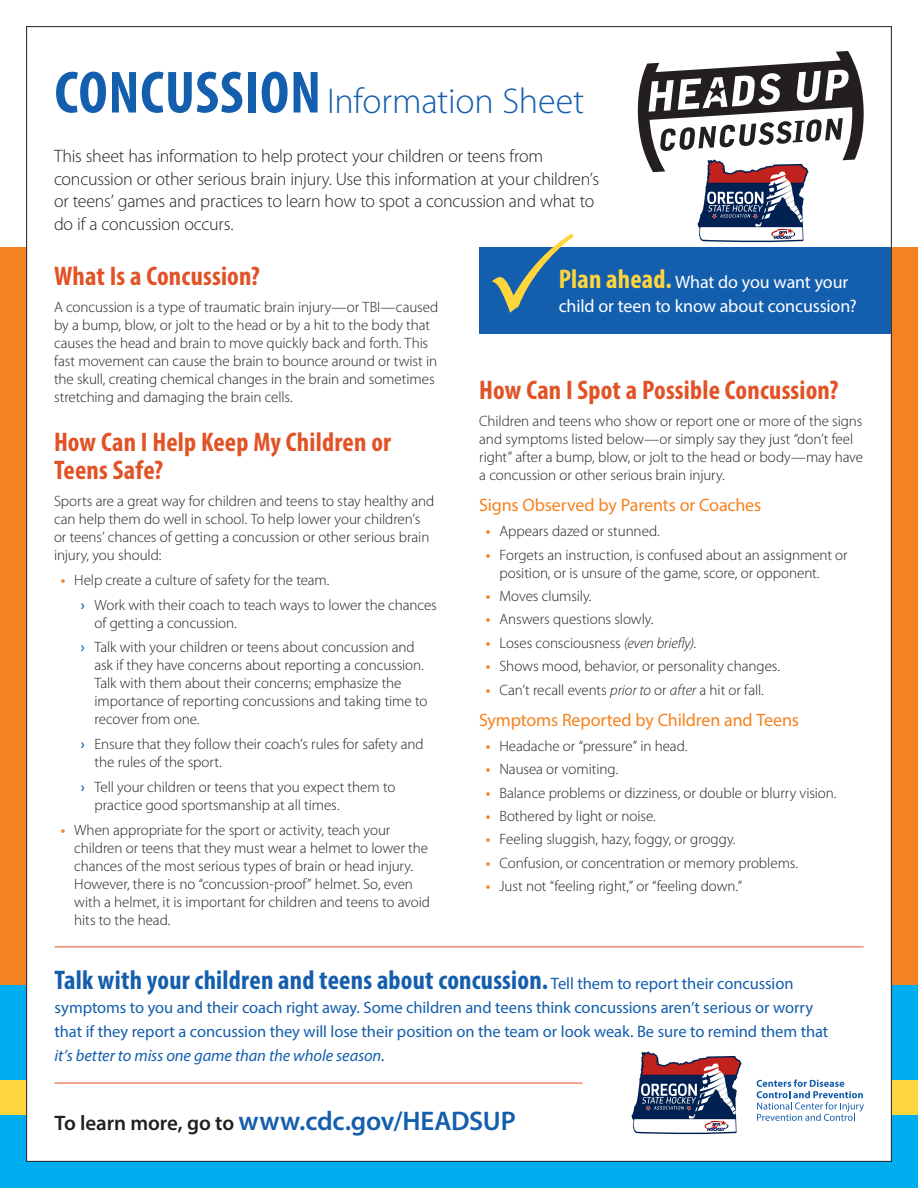
<style>
.page{position:relative;width:918px;height:1188px;background:#fff}
.page>*{position:absolute;margin:0;border:0;box-sizing:border-box;transform-origin:0 0}
.t1{font:300 36px "Myriad Pro";letter-spacing:-.005em;color:#135ead}
.t2{font:700 condensed 27px/28.5px "Myriad Pro";letter-spacing:.01em;color:#e15326}
.t3{font:700 condensed 27px "Myriad Pro";letter-spacing:.01em;color:#135ead}
.t4{font:600 27px "Myriad Pro";letter-spacing:-.005em;color:#135ead}
.t5{font:300 18px/22.5px "Myriad Pro";letter-spacing:-.015em;color:#231f20}
.t6{font:18px "Myriad Pro";letter-spacing:-.01em;color:#f58220}
.t7{font:18px/24px "Myriad Pro";letter-spacing:-.01em;color:#fff}
.t8{font:16.5px/24px "Myriad Pro";letter-spacing:-.005em;color:#135ead}
.body_copy{font:300 15px/18px "Myriad Pro";letter-spacing:-.005em;color:#231f20}
.t9{font:600 15px/23.4px "Myriad Pro";color:#f58220;text-align:justify}
.s1{font-weight:700;font-stretch:condensed;font-size:60px}
.s2{font-weight:700;font-stretch:condensed;font-size:27px;color:#ffd53e}
.s3{font-style:italic}
.s4{font-weight:600;color:#135ead}
.s5{font-weight:400;font-stretch:normal;font-size:16.5px}
.s6{font-size:21px;color:#231f20}
</style>
<div class="page">
<div style="left:0;top:247px;width:918px;height:738px;background:#f58220"></div>
<div style="left:0;top:985px;width:918px;height:103px;background:#00aeef"></div>
<div style="left:0;top:1080px;width:918px;height:35px;background:#ffd53e"></div>
<div style="left:0;top:1115px;width:918px;height:73px;background:#00aeef"></div>
<div style="left:26px;top:26px;width:866px;height:1136px;background:#fff"></div>
<div style="left:479px;top:247px;width:412px;height:86px;background:#135ead"></div>
<svg style="left:492px;top:233px;width:82px;height:80px"></svg>
<hr style="left:55px;top:1083px;width:528px;height:1px;background:#e15326">
<hr style="left:55px;top:946px;width:809px;height:1px;background:#e15326">
<svg style="left:638px;top:51px;width:226px;height:121px"></svg>
<svg style="left:757px;top:1079px;width:107px;height:42px;background:#ccdcec"></svg>
<img style="left:690px;top:155px;width:125px;height:90px">
<img style="left:624px;top:1048px;width:125px;height:90px">
<h1 class="t1" style="left:55px;top:81px;width:531px"><span class="s1">CONCUSSION</span> Information Sheet</h1>
<p class="t5" style="left:54px;top:145px;width:547px">This sheet has information to help protect your children or teens from concussion or other serious brain injury. Use this information at your children’s or teens’ games and practices to learn how to spot a concussion and what to do if a concussion occurs.</p>
<h2 class="t2" style="left:54px;top:261px;width:207px">What Is a Concussion?</h2>
<p class="body_copy" style="left:54px;top:298px;width:386px">A concussion is a type of traumatic brain injury—or TBI—caused by a bump, blow, or jolt to the head or by a hit to the body that causes the head and brain to move quickly back and forth. This fast movement can cause the brain to bounce around or twist in the skull, creating chemical changes in the brain and sometimes stretching and damaging the brain cells.</p>
<h2 class="t2" style="left:54px;top:427px;width:339px">How Can I Help Keep My Children or<br>Teens Safe?</h2>
<p class="body_copy" style="left:54px;top:492px;width:382px">Sports are a great way for children and teens to stay healthy and can help them do well in school. To help lower your children’s or teens’ chances of getting a concussion or other serious brain injury, you should:</p>
<p class="t9" style="left:61px;top:568px;width:6px">•</p>
<p class="t7" style="left:559px;top:270px;width:300px"><span class="s2">Plan ahead.</span> What do you want your child or teen to know about concussion?</p>
<h2 class="t2" style="left:479px;top:375px;width:361px">How Can I Spot a Possible Concussion?</h2>
<p class="body_copy" style="left:479px;top:412px;width:385px">Children and teens who show or report one or more of the signs and symptoms listed below—or simply say they just “don’t feel right” after a bump, blow, or jolt to the head or body—may have a concussion or other serious brain injury.</p>
<h3 class="t6" style="left:479px;top:494px;width:284px">Signs Observed by Parents or Coaches</h3>
<p class="body_copy" style="left:500px;top:522px;width:162px">Appears dazed or stunned.</p>
<p class="body_copy" style="left:500px;top:546px;width:350px">Forgets an instruction, is confused about an assignment or position, or is unsure of the game, score, or opponent.</p>
<p class="body_copy" style="left:500px;top:587px;width:94px">Moves clumsily.</p>
<p class="body_copy" style="left:500px;top:611px;width:155px">Answers questions slowly.</p>
<p class="body_copy" style="left:500px;top:634px;width:198px">Loses consciousness <span class="s3">(even briefly)</span>.</p>
<p class="body_copy" style="left:500px;top:657px;width:282px">Shows mood, behavior, or personality changes.</p>
<p class="body_copy" style="left:500px;top:681px;width:266px">Can’t recall events <span class="s3">prior to</span> or <span class="s3">after</span> a hit or fall.</p>
<h3 class="t6" style="left:479px;top:709px;width:321px">Symptoms Reported by Children and Teens</h3>
<p class="body_copy" style="left:500px;top:737px;width:189px">Headache or “pressure” in head.</p>
<p class="body_copy" style="left:500px;top:760px;width:120px">Nausea or vomiting.</p>
<p class="body_copy" style="left:500px;top:784px;width:339px">Balance problems or dizziness, or double or blurry vision.</p>
<p class="body_copy" style="left:500px;top:807px;width:158px">Bothered by light or noise.</p>
<p class="body_copy" style="left:500px;top:831px;width:238px">Feeling sluggish, hazy, foggy, or groggy.</p>
<p class="body_copy" style="left:500px;top:854px;width:300px">Confusion, or concentration or memory problems.</p>
<p class="body_copy" style="left:500px;top:877px;width:244px">Just not “feeling right,” or “feeling down.”</p>
<p class="t9" style="left:486px;top:519px;width:6px">• •</p>
<p class="t9" style="left:486px;top:584px;width:6px">• • • • •</p>
<p class="body_copy" style="left:74px;top:571px;width:257px">Help create a culture of safety for the team.</p>
<p class="body_copy" style="left:94px;top:596px;width:344px;text-indent:-14px"><span class="s4">›</span> Work with their coach to teach ways to lower the chances of getting a concussion.</p>
<p class="body_copy" style="left:94px;top:639px;width:335px">Talk with your children or teens about concussion and ask if they have concerns about reporting a concussion.<br>Talk with them about their concerns; emphasize the importance of reporting concussions and taking time to recover from one.</p>
<p class="body_copy" style="left:94px;top:735px;width:331px">Ensure that they follow their coach’s rules for safety and the rules of the sport.</p>
<p class="body_copy" style="left:94px;top:778px;width:302px">Tell your children or teens that you expect them to practice good sportsmanship at all times.</p>
<p class="body_copy" style="left:74px;top:821px;width:357px">When appropriate for the sport or activity, teach your children or teens that they must wear a helmet to lower the chances of the most serious types of brain or head injury.<br>However, there is no “concussion-proof” helmet. So, even with a helmet, it is important for children and teens to avoid hits to the head.</p>
<p class="t9" style="left:486px;top:734px;width:6px">• • • • • • •</p>
<p class="t9" style="left:61px;top:817px;width:6px">•</p>
<p class="t3" style="left:55px;top:963px;width:741px">Talk with your children and teens about concussion. <span class="s5">Tell them to report their concussion</span></p>
<p class="t8" style="left:55px;top:995px;width:775px">symptoms to you and their coach right away. Some children and teens think concussions aren’t serious or worry that if they report a concussion they will lose their position on the team or look weak. Be sure to remind them that <span class="s3">it’s better to miss one game than the whole season.</span></p>
<p class="t4" style="left:55px;top:1103px;width:463px"><span class="s6">To learn more, go to</span> www.cdc.gov/HEADSUP</p>
</div>
